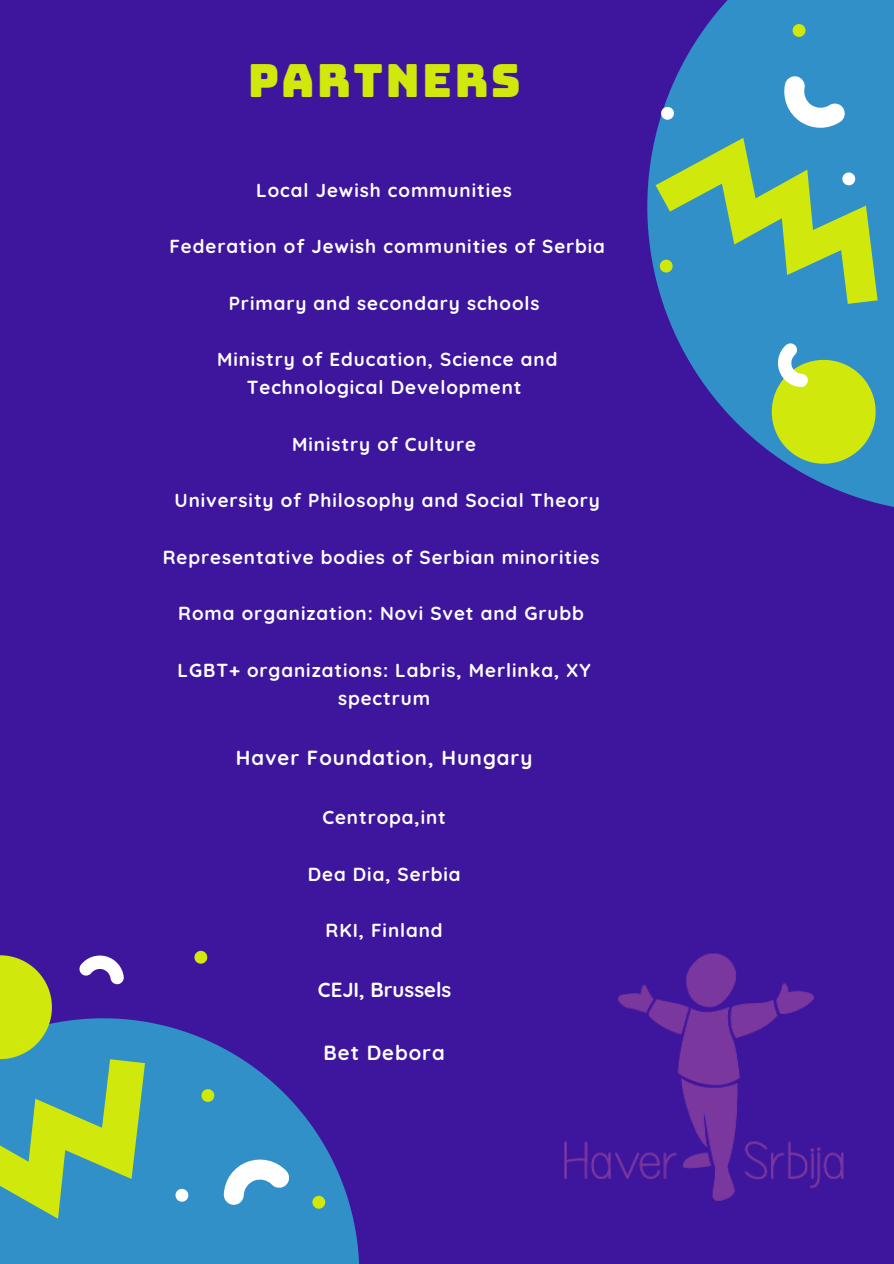
<style>
.page{position:relative;width:894px;height:1264px;background:#fff}
.page>*{position:absolute;margin:0;border:0;box-sizing:border-box;transform-origin:0 0}
.t1{font:45.75px "Bungee";letter-spacing:.05em;color:#d0e80b}
.t2{font:700 20.4px "Quicksand";letter-spacing:.05em;color:#fff}
.t3{font:700 20.4px "Quicksand";color:#fff}
.t4{font:700 18.75px/28.2px "Quicksand";letter-spacing:.05em;color:#fff;text-align:center}
</style>
<div class="page">
<div style="left:0;top:0;width:893px;height:1263px;background:#3e159d"></div>
<svg style="left:664px;top:0;width:229px;height:507px;fill:#3090c7"></svg>
<svg style="left:647px;top:108px;width:246px;height:216px;background:#569f98"></svg>
<svg style="left:770px;top:70px;width:80px;height:71px;background:#68aed6"></svg>
<svg style="left:790px;top:22px;width:17px;height:17px"></svg>
<svg style="left:839px;top:170px;width:18px;height:18px"></svg>
<svg style="left:752px;top:340px;width:141px;height:142px;background:#79af78"></svg>
<svg style="left:658px;top:105px;width:18px;height:17px"></svg>
<svg style="left:657px;top:257px;width:17px;height:18px"></svg>
<svg style="left:293px;top:1102px;width:66px;height:161px;fill:#3090c7"></svg>
<svg style="left:312px;top:1195px;width:14px;height:14px"></svg>
<svg style="left:0;top:950px;width:293px;height:313px"></svg>
<img style="left:564px;top:953px;width:280px;height:248px">
<h1 class="t1" style="left:247px;top:57px;width:274px">PARTNERS</h1>
<p class="t4" style="left:256px;top:175px;width:257px">Local Jewish communities</p>
<p class="t4" style="left:169px;top:232px;width:437px">Federation of Jewish communities of Serbia</p>
<p class="t4" style="left:228px;top:288px;width:312px">Primary and secondary schools</p>
<p class="t4" style="left:217px;top:345px;width:342px">Ministry of Education, Science and<br>Technological Development</p>
<p class="t4" style="left:292px;top:430px;width:185px">Ministry of Culture</p>
<p class="t4" style="left:174px;top:486px;width:427px">University of Philosophy and Social Theory</p>
<p class="t4" style="left:163px;top:542px;width:438px">Representative bodies of Serbian minorities</p>
<p class="t4" style="left:178px;top:599px;width:407px">Roma organization: Novi Svet and Grubb</p>
<p class="t4" style="left:177px;top:655px;width:414px">LGBT+ organizations: Labris, Merlinka, XY spectrum</p>
<p class="t2" style="left:236px;top:744px;width:298px">Haver Foundation, Hungary</p>
<p class="t4" style="left:322px;top:803px;width:125px">Centropa,int</p>
<p class="t4" style="left:308px;top:859px;width:154px">Dea Dia, Serbia</p>
<p class="t4" style="left:325px;top:916px;width:119px">RKI, Finland</p>
<p class="t3" style="left:318px;top:976px;width:135px">CEJI, Brussels</p>
<p class="t2" style="left:323px;top:1039px;width:123px">Bet Debora</p>
</div>
